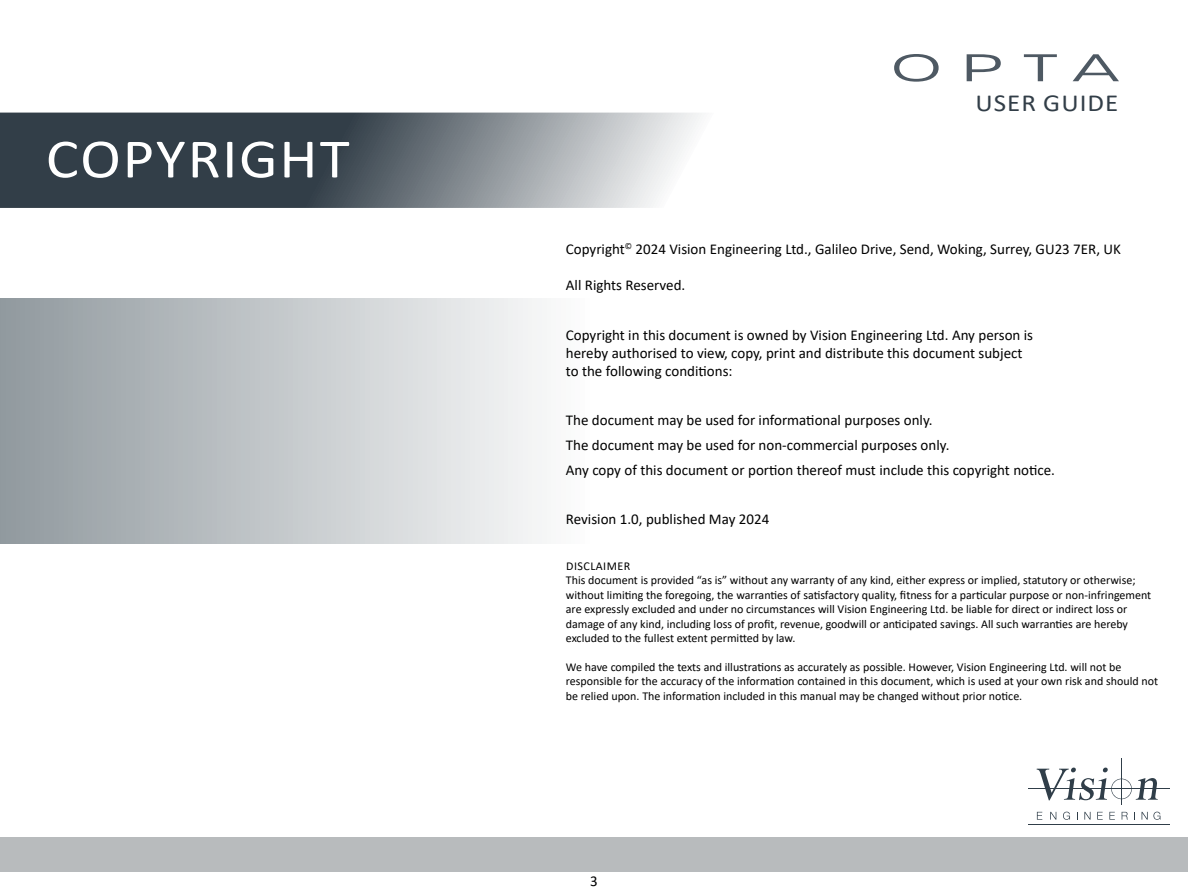
<style>
.page{position:relative;width:1188px;height:891px;background:#fff}
.page>*{position:absolute;margin:0;border:0;box-sizing:border-box;transform-origin:0 0}
.t1{font:55.95px "Calibri";letter-spacing:.025em;color:#fff;scale:1.1 1}
.t2{font:24.6px "Calibri";letter-spacing:.04em;color:#323e48;scale:1.1 1}
.t3{font:15px/18px "Calibri";color:#000}
.t4{font:12px/14.4px "Calibri";color:#000}
</style>
<div class="page">
<div style="left:0;top:299px;width:675px;height:245px;background:linear-gradient(to right,#929a9f,#fff)"></div>
<svg style="left:894px;top:54px;width:45px;height:28px"></svg>
<svg style="left:967px;top:54px;width:34px;height:27px"></svg>
<svg style="left:1024px;top:54px;width:33px;height:27px"></svg>
<svg style="left:1073px;top:54px;width:46px;height:27px"></svg>
<svg style="left:0;top:113px;width:702px;height:95px;background:#697279"></svg>
<div style="left:0;top:837px;width:1188px;height:34px;background:#b8bbbd"></div>
<svg style="left:1037px;top:812px;width:5px;height:8px"></svg>
<svg style="left:1050px;top:812px;width:6px;height:8px"></svg>
<svg style="left:1063px;top:812px;width:7px;height:8px"></svg>
<svg style="left:1084px;top:812px;width:7px;height:8px"></svg>
<svg style="left:1097px;top:812px;width:6px;height:8px"></svg>
<svg style="left:1109px;top:812px;width:6px;height:8px"></svg>
<svg style="left:1122px;top:812px;width:6px;height:8px"></svg>
<svg style="left:1142px;top:812px;width:18px;height:8px"></svg>
<hr style="left:1028px;top:824px;width:142px;height:1px;background:#303e49">
<hr style="left:1028px;top:789px;width:142px;height:1px;background:#303e49">
<svg style="left:1037px;top:768px;width:121px;height:32px"></svg>
<hr style="left:1121px;top:758px;width:1px;height:47px;background:#303e49">
<h1 class="t1" style="left:46px;top:120px;width:278px">COPYRIGHT</h1>
<h2 class="t2" style="left:975px;top:85px;width:132px">USER GUIDE</h2>
<p class="t3" style="left:566px;top:240px;width:556px">Copyright<sup>©</sup> 2024 Vision Engineering Ltd., Galileo Drive, Send, Woking, Surrey, GU23 7ER, UK</p>
<p class="t3" style="left:566px;top:276px;width:121px">All Rights Reserved.</p>
<p class="t3" style="left:566px;top:325px;width:469px">Copyright in this document is owned by Vision Engineering Ltd. Any person is hereby authorised to view, copy, print and distribute this document subject to the following conditions:</p>
<p class="t3" style="left:566px;top:407px;width:491px;line-height:24.8px">The document may be used for informational purposes only.<br>The document may be used for non-commercial purposes only.<br>Any copy of this document or portion thereof must include this copyright notice.</p>
<p class="t3" style="left:566px;top:510px;width:205px">Revision 1.0, published May 2024</p>
<p class="t4" style="left:566px;top:559px;width:587px">DISCLAIMER<br>This document is provided “as is” without any warranty of any kind, either express or implied, statutory or otherwise; without limiting the foregoing, the warranties of satisfactory quality, fitness for a particular purpose or non-infringement are expressly excluded and under no circumstances will Vision Engineering Ltd. be liable for direct or indirect loss or damage of any kind, including loss of profit, revenue, goodwill or anticipated savings. All such warranties are hereby excluded to the fullest extent permitted by law.</p>
<p class="t4" style="left:566px;top:659px;width:594px">We have compiled the texts and illustrations as accurately as possible. However, Vision Engineering Ltd. will not be responsible for the accuracy of the information contained in this document, which is used at your own risk and should not be relied upon. The information included in this manual may be changed without prior notice.</p>
<p class="t3" style="left:590px;top:871px;width:9px">3</p>
</div>
